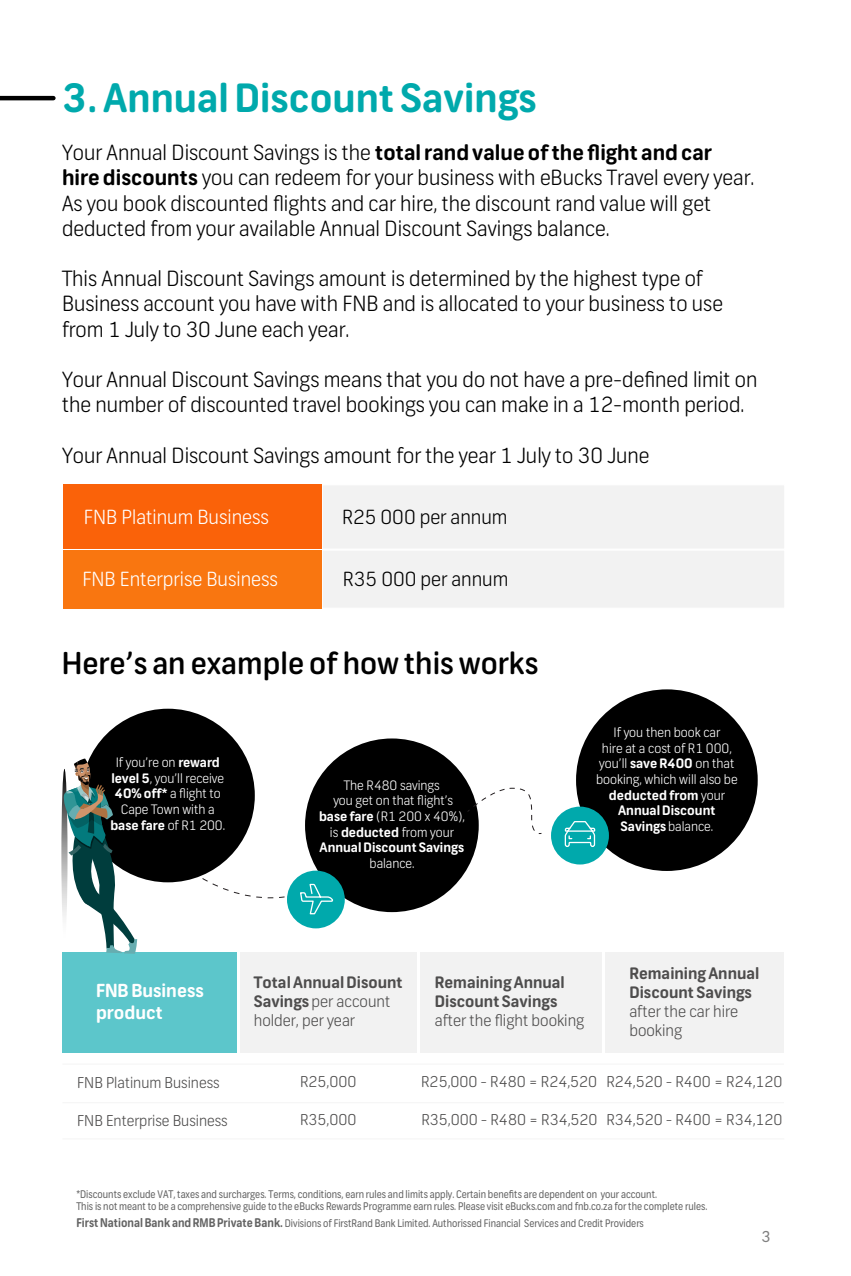
<style>
.page{position:relative;width:851px;height:1276px;background:#fff}
.page>*{position:absolute;margin:0;border:0;box-sizing:border-box;transform-origin:0 0}
.t1{font:700 39px "FNB Sans";color:#00a9ac}
.t2{font:500 30px "FNB Sans";color:#000}
.t3{font:300 21px/25.2px "FNB Sans";color:#000}
.t4{font:300 19.5px "FNB Sans";color:#fff}
.t5{font:300 19.5px "FNB Sans";color:#000}
.t6{font:700 18px/21.6px "FNB Sans";color:#fff}
.t7{font:700 15.75px/19px "FNB Sans";color:#4e4d4d}
.t8{font:300 15.75px/19px "FNB Sans";color:#4e4d4d}
.t9{font:300 15px "FNB Sans";color:#4e4d4d}
.t10{font:15px "FNB Sans";color:#808080}
.t11{font:300 13.05px/15.6px "FNB Sans";color:#fff;text-align:center}
.t12{font:10.5px/11.6px "FNB Sans";color:#636363;scale:.91 1}
.t13{font:10.5px "FNB Sans";color:#636363;scale:.92 1}
.s1{font-weight:700}
.s2{font-weight:300}
.s3{font-weight:700;font-size:12px}
</style>
<div class="page">
<div style="left:321px;top:484px;width:464px;height:65px;background:#f2f2f2;border:1px solid #fff"></div>
<div style="left:321px;top:549px;width:464px;height:60px;background:#f2f2f2;border:1px solid #fff"></div>
<div style="left:63px;top:550px;width:258px;height:58px;background:#f97610"></div>
<div style="left:63px;top:484px;width:258px;height:65px;background:#fa6209"></div>
<hr style="left:0;top:96px;width:53px;height:4px;background:#000">
<div style="left:63px;top:952px;width:174px;height:101px;background:#5cc6cb"></div>
<hr style="left:62px;top:1063px;width:721px;height:1px;background:#c9c9c9">
<hr style="left:62px;top:1102px;width:721px;height:1px;background:#c9c9c9">
<hr style="left:62px;top:1138px;width:722px;height:1px;background:#c9c9c9">
<div style="left:81px;top:708px;width:174px;height:174px;background:#000;border-radius:50%"></div>
<div style="left:305px;top:738px;width:173px;height:174px;background:#000;border-radius:50%"></div>
<div style="left:287px;top:870px;width:58px;height:58px;background:#00a9ac;border-radius:50%"></div>
<svg style="left:185px;top:865px;width:187px;height:50px"></svg>
<svg style="left:467px;top:787px;width:75px;height:47px"></svg>
<svg style="left:61px;top:758px;width:76px;height:195px"></svg>
<div style="left:576px;top:689px;width:181px;height:182px;background:#000;border-radius:50%"></div>
<div style="left:551px;top:806px;width:58px;height:58px;background:#00a9ac;border-radius:50%"></div>
<svg style="left:564px;top:821px;width:32px;height:26px"></svg>
<div style="left:240px;top:952px;width:176px;height:100px;background:#f2f2f2"></div>
<div style="left:420px;top:952px;width:181px;height:100px;background:#f2f2f2"></div>
<div style="left:605px;top:952px;width:178px;height:100px;background:#f2f2f2"></div>
<h1 class="t1" style="left:62px;top:74px;width:476px">3. Annual Discount Savings</h1>
<p class="t3" style="left:62px;top:140px;width:693px">Your Annual Discount Savings is the <span class="s1">total rand value of the flight and car hire discounts</span> you can redeem for your business with eBucks Travel every year.<br>As you book discounted flights and car hire, the discount rand value will get deducted from your available Annual Discount Savings balance.</p>
<p class="t3" style="left:62px;top:266px;width:662px">This Annual Discount Savings amount is determined by the highest type of<br>Business account you have with FNB and is allocated to your business to use from 1 July to 30 June each year.</p>
<p class="t3" style="left:62px;top:367px;width:696px">Your Annual Discount Savings means that you do not have a pre-defined limit on the number of discounted travel bookings you can make in a 12-month period.</p>
<p class="t3" style="left:62px;top:443px;width:589px">Your Annual Discount Savings amount for the year 1 July to 30 June</p>
<p class="t4" style="left:84px;top:505px;width:186px">FNB Platinum Business</p>
<p class="t5" style="left:342px;top:505px;width:167px">R25 000 per annum</p>
<p class="t4" style="left:82px;top:567px;width:197px">FNB Enterprise Business</p>
<p class="t5" style="left:343px;top:567px;width:167px">R35 000 per annum</p>
<h2 class="t2" style="left:62px;top:645px;width:478px">Here’s an example of how this works</h2>
<p class="t11" style="left:110px;top:754px;width:116px">If you’re on <span class="s1">reward level 5</span>, you’ll receive<br><span class="s1">40% off*</span> a flight to<br>Cape Town with a <span class="s1">base fare</span> of R1 200.</p>
<p class="t11" style="left:319px;top:777px;width:147px">The R480 savings<br>you get on that flight’s <span class="s1">base fare</span> (R1 200 x 40%), is <span class="s1">deducted</span> from your<br><span class="s1">Annual Discount Savings</span></p>
<p class="t11" style="left:369px;top:855px;width:47px">balance.</p>
<p class="t11" style="left:596px;top:725px;width:143px">If you then book car<br>hire at a cost of R1 000, you’ll <span class="s1">save R400</span> on that booking, which will also be <span class="s1">deducted from</span> your<br><span class="s1">Annual Discount<br>Savings</span> balance.</p>
<p class="t6" style="left:96px;top:980px;width:109px">FNB Business product</p>
<p class="t7" style="left:254px;top:973px;width:150px">Total Annual Disount<br>Savings <span class="s2">per account holder, per year</span></p>
<p class="t7" style="left:435px;top:973px;width:131px">Remaining Annual<br>Discount Savings</p>
<p class="t8" style="left:435px;top:1011px;width:151px">after the flight booking</p>
<p class="t7" style="left:629px;top:963px;width:131px">Remaining Annual<br>Discount Savings</p>
<p class="t8" style="left:629px;top:1001px;width:110px">after the car hire booking</p>
<p class="t9" style="left:77px;top:1073px;width:144px">FNB Platinum Business</p>
<p class="t9" style="left:77px;top:1111px;width:152px">FNB Enterprise Business</p>
<p class="t9" style="left:300px;top:1072px;width:58px">R25,000</p>
<p class="t9" style="left:300px;top:1110px;width:58px">R35,000</p>
<p class="t9" style="left:421px;top:1072px;width:177px">R25,000 - R480 = R24,520</p>
<p class="t9" style="left:421px;top:1110px;width:177px">R35,000 - R480 = R34,520</p>
<p class="t9" style="left:606px;top:1072px;width:177px">R24,520 - R400 = R24,120</p>
<p class="t9" style="left:606px;top:1110px;width:177px">R34,520 - R400 = R34,120</p>
<p class="t12" style="left:76px;top:1188px;width:694px">*Discounts exclude VAT, taxes and surcharges. Terms, conditions, earn rules and limits apply. Certain benefits are dependent on your account.<br>This is not meant to be a comprehensive guide to the eBucks Rewards Programme earn rules. Please visit eBucks.com and fnb.co.za for the complete rules.</p>
<p class="t13" style="left:76px;top:1217px;width:618px"><span class="s3">First National Bank and RMB Private Bank.</span> Divisions of FirstRand Bank Limited. Authorissed Financial Services and Credit Providers</p>
<p class="t10" style="left:761px;top:1227px;width:11px">3</p>
</div>
